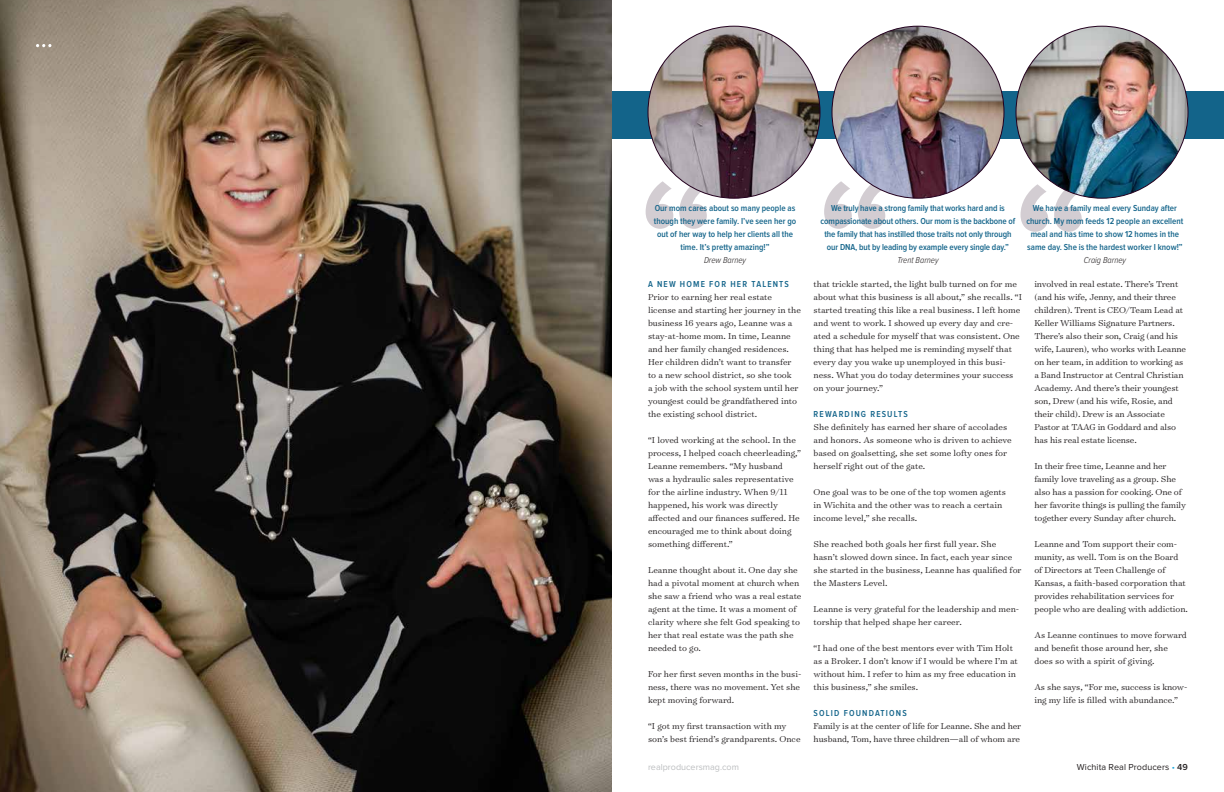
<style>
.page{position:relative;width:1224px;height:792px;background:#fff}
.page>*{position:absolute;margin:0;border:0;box-sizing:border-box;transform-origin:0 0}
.t1{font:700 165.1px "Proxima Nova";color:#23001e}
.t2{font:300 9.8px/13px "Surveyor Text";color:#231f20}
.t3{font:600 9px/13px "Proxima Nova Cond";color:#13648a;text-align:center}
.t4{font:600 9px "Proxima Nova Cond";letter-spacing:.13em;color:#13648a}
.t5{font:italic 300 9px "Proxima Nova Cond";color:#231f20}
.t6{font:9px "Proxima Nova";letter-spacing:.01em;color:#231f20}
.t7{font:9px "Proxima Nova";color:#bcbec0}
.s1{color:#19a8e0}
.s2{font-weight:600}
</style>
<div class="page">
<div style="left:612px;top:91px;width:612px;height:48px;background:#13648a"></div>
<img style="left:0;top:0;width:612px;height:792px">
<img style="left:648px;top:26px;width:172px;height:172px;border-radius:86px">
<img style="left:1016px;top:26px;width:172px;height:172px;border-radius:86px">
<img style="left:832px;top:26px;width:172px;height:172px;border-radius:86px">
<svg style="left:36px;top:44px;width:15px;height:3px"></svg>
<h1 class="t1" style="left:639px;top:163px;width:77px">“</h1>
<p class="t3" style="left:654px;top:202px;width:144px">Our mom cares about so many people as though they were family. I’ve seen her go out of her way to help her clients all the time. It’s pretty amazing!”</p>
<p class="t5" style="left:704px;top:256px;width:44px">Drew Barney</p>
<p class="t4" style="left:648px;top:280px;width:143px">A NEW HOME FOR HER TALENTS</p>
<p class="t2" style="left:648px;top:290px;width:154px">Prior to earning her real estate license and starting her journey in the business 16 years ago, Leanne was a</p>
<p class="t2" style="left:648px;top:329px;width:152px">stay-at-home mom. In time, Leanne and her family changed residences.<br>Her children didn’t want to transfer to a new school district, so she took a job with the school system until her youngest could be grandfathered into the existing school district.</p>
<p class="t2" style="left:648px;top:433px;width:155px">“I loved working at the school. In the process, I helped coach cheerleading,” Leanne remembers. “My husband<br>was a hydraulic sales representative for the airline industry. When 9/11 happened, his work was directly affected and our finances suffered. He encouraged me to think about doing something different.”</p>
<p class="t2" style="left:648px;top:563px;width:155px">Leanne thought about it. One day she had a pivotal moment at church when she saw a friend who was a real estate agent at the time. It was a moment of clarity where she felt God speaking to her that real estate was the path she needed to go.</p>
<p class="t2" style="left:648px;top:667px;width:155px">For her first seven months in the busi&shy;ness, there was no movement. Yet she kept moving forward.</p>
<p class="t2" style="left:648px;top:719px;width:154px">“I got my first transaction with my son’s best friend’s grandparents. Once</p>
<h1 class="t1" style="left:818px;top:164px;width:274px">“ “</h1>
<p class="t3" style="left:821px;top:202px;width:196px">We truly have a strong family that works hard and is compassionate about others. Our mom is the backbone of the family that has instilled those traits not only through our DNA, but by leading by example every single day.”</p>
<p class="t5" style="left:897px;top:256px;width:43px">Trent Barney</p>
<p class="t3" style="left:1026px;top:202px;width:158px">We have a family meal every Sunday after church. My mom feeds 12 people an excellent meal and has time to show 12 homes in the same day. She is the hardest worker I know!”</p>
<p class="t5" style="left:1084px;top:256px;width:44px">Craig Barney</p>
<p class="t2" style="left:814px;top:277px;width:210px">that trickle started, the light bulb turned on for me about what this business is all about,” she recalls. “I started treating this like a real business. I left home and went to work. I showed up every day and cre&shy;ated a schedule for myself that was consistent. One thing that has helped me is reminding myself that every day you wake up unemployed in this busi&shy;ness. What you do today determines your success on your journey.”</p>
<p class="t4" style="left:814px;top:410px;width:96px">REWARDING RESULTS</p>
<p class="t2" style="left:814px;top:420px;width:200px">She definitely has earned her share of accolades and honors. As someone who is driven to achieve based on goalsetting, she set some lofty ones for herself right out of the gate.</p>
<p class="t2" style="left:814px;top:485px;width:194px">One goal was to be one of the top women agents in Wichita and the other was to reach a certain income level,” she recalls.</p>
<p class="t2" style="left:814px;top:537px;width:210px">She reached both goals her first full year. She hasn’t slowed down since. In fact, each year since she started in the business, Leanne has qualified for the Masters Level.</p>
<p class="t2" style="left:814px;top:602px;width:207px">Leanne is very grateful for the leadership and men&shy;torship that helped shape her career.</p>
<p class="t2" style="left:814px;top:641px;width:206px">“I had one of the best mentors ever with Tim Holt as a Broker. I don’t know if I would be where I’m at without him. I refer to him as my free education in this business,” she smiles.</p>
<p class="t4" style="left:814px;top:709px;width:95px">SOLID FOUNDATIONS</p>
<p class="t2" style="left:814px;top:719px;width:209px">Family is at the center of life for Leanne. She and her husband, Tom, have three children—all of whom are</p>
<p class="t2" style="left:1034px;top:277px;width:153px">involved in real estate. There’s Trent (and his wife, Jenny, and their three children). Trent is CEO/Team Lead at Keller Williams Signature Partners.<br>There’s also their son, Craig (and his wife, Lauren), who works with Leanne on her team, in addition to working as a Band Instructor at Central Christian Academy. And there’s their youngest son, Drew (and his wife, Rosie, and their child). Drew is an Associate Pastor at TAAG in Goddard and also has his real estate license.</p>
<p class="t2" style="left:1034px;top:459px;width:153px">In their free time, Leanne and her family love traveling as a group. She also has a passion for cooking. One of her favorite things is pulling the family together every Sunday after church.</p>
<p class="t2" style="left:1034px;top:537px;width:155px">Leanne and Tom support their com&shy;munity, as well. Tom is on the Board of Directors at Teen Challenge of Kansas, a faith-based corporation that provides rehabilitation services for people who are dealing with addiction.</p>
<p class="t2" style="left:1034px;top:628px;width:154px">As Leanne continues to move forward and benefit those around her, she does so with a spirit of giving.</p>
<p class="t2" style="left:1034px;top:680px;width:154px">As she says, “For me, success is know&shy;ing my life is filled with abundance.”</p>
<p class="t7" style="left:648px;top:762px;width:92px">realproducersmag.com</p>
<p class="t6" style="left:1077px;top:762px;width:113px">Wichita Real Producers <span class="s1">•</span> <span class="s2">49</span></p>
</div>
